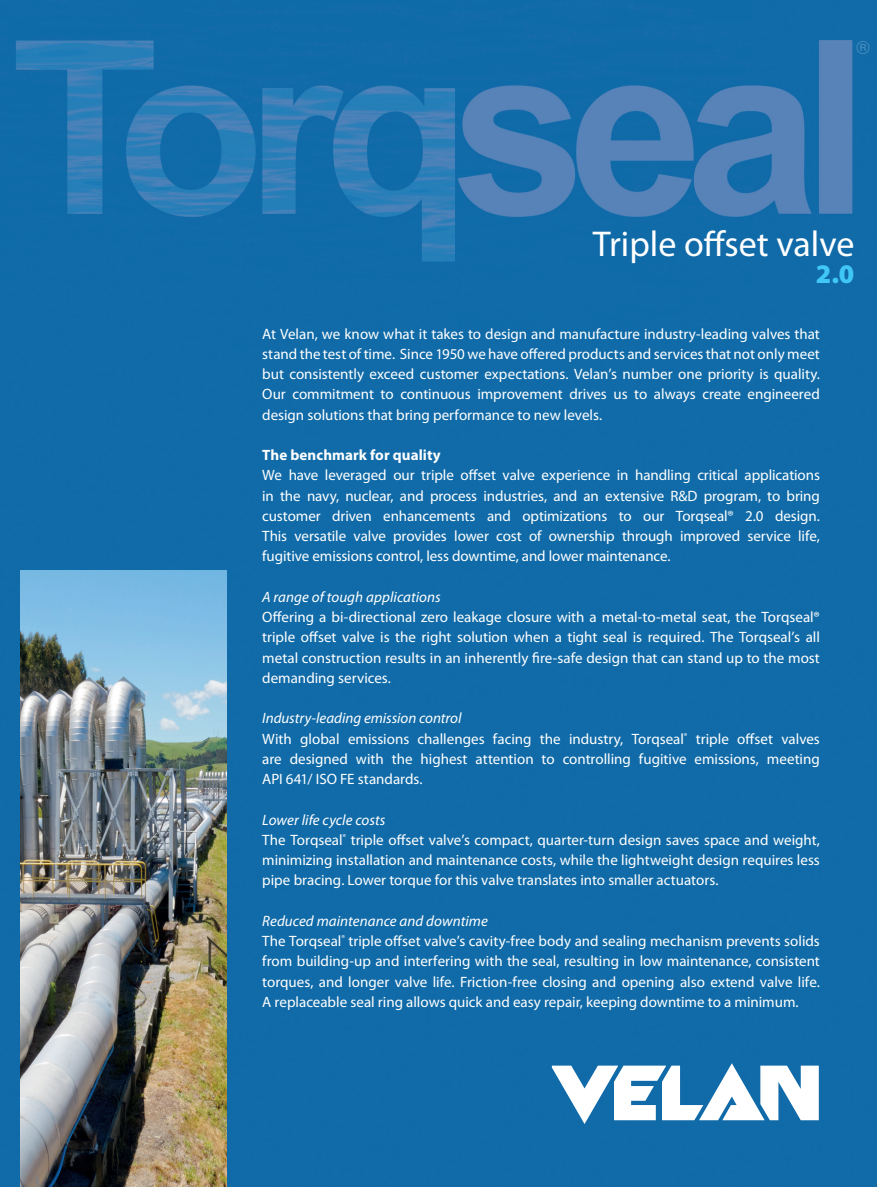
<style>
.page{position:relative;width:879px;height:1187px;background:#fff}
.page>*{position:absolute;margin:0;border:0;box-sizing:border-box;transform-origin:0 0}
.t1{font:36px "Myriad Pro";color:#fff}
.t2{font:900 27px "Myriad Pro";color:#40c7f4}
.t3{font:18px "Helvetica";color:#fff}
.t4{font:15px/20.2px "Myriad Pro";color:#fff;text-align:justify}
.t5{font:italic 15px "Myriad Pro";letter-spacing:.005em;color:#fff}
.t6{font:700 15px "Myriad Pro";letter-spacing:.005em;color:#fff}
.s1{font-style:italic}
</style>
<div class="page">
<img style="left:0;top:0;width:876px;height:1187px">
<img style="left:20px;top:571px;width:206px;height:616px">
<svg style="left:552px;top:1063px;width:266px;height:61px"></svg>
<p class="t3" style="left:856px;top:34px;width:15px">®</p>
<h1 class="t1" style="left:592px;top:222px;width:263px">Triple offset valve</h1>
<h2 class="t2" style="left:815px;top:256px;width:40px">2.0</h2>
<p class="t4" style="left:262px;top:323px;width:559px">At Velan, we know what it takes to design and manufacture industry-leading valves that stand the test of time. Since 1950 we have offered products and services that not only meet but consistently exceed customer expectations. Velan’s number one priority is quality.<br>Our commitment to continuous improvement drives us to always create engineered design solutions that bring performance to new levels.</p>
<p class="t6" style="left:262px;top:445px;width:180px">The benchmark for quality</p>
<p class="t4" style="left:262px;top:465px;width:559px">We have leveraged our triple offset valve experience in handling critical applications in the navy, nuclear, and process industries, and an extensive R&amp;D program, to bring customer driven enhancements and optimizations to our Torqseal® 2.0 design.<br>This versatile valve provides lower cost of ownership through improved service life, fugitive emissions control, less downtime, and lower maintenance.</p>
<p class="t5" style="left:262px;top:587px;width:180px">A range of tough applications</p>
<p class="t4" style="left:262px;top:607px;width:559px">Offering a bi-directional zero leakage closure with a metal-to-metal seat, the Torqseal® triple offset valve is the right solution when a tight seal is required. The Torqseal’s all metal construction results in an inherently fire-safe design that can stand up to the most demanding services.</p>
<p class="t4" style="left:262px;top:708px;width:559px;text-align:left"><span class="s1">Industry-leading emission control<br></span>With global emissions challenges facing the industry, Torqseal<sup>®</sup> triple offset valves are designed with the highest attention to controlling fugitive emissions, meeting API 641/ ISO FE standards.</p>
<p class="t4" style="left:262px;top:809px;width:559px;text-align:left"><span class="s1">Lower life cycle costs<br></span>The Torqseal<sup>®</sup> triple offset valve’s compact, quarter-turn design saves space and weight, minimizing installation and maintenance costs, while the lightweight design requires less pipe bracing. Lower torque for this valve translates into smaller actuators.</p>
<p class="t4" style="left:262px;top:910px;width:559px;text-align:left"><span class="s1">Reduced maintenance and downtime<br></span>The Torqseal<sup>®</sup> triple offset valve’s cavity-free body and sealing mechanism prevents solids from building-up and interfering with the seal, resulting in low maintenance, consistent torques, and longer valve life. Friction-free closing and opening also extend valve life.<br>A replaceable seal ring allows quick and easy repair, keeping downtime to a minimum.</p>
</div>
